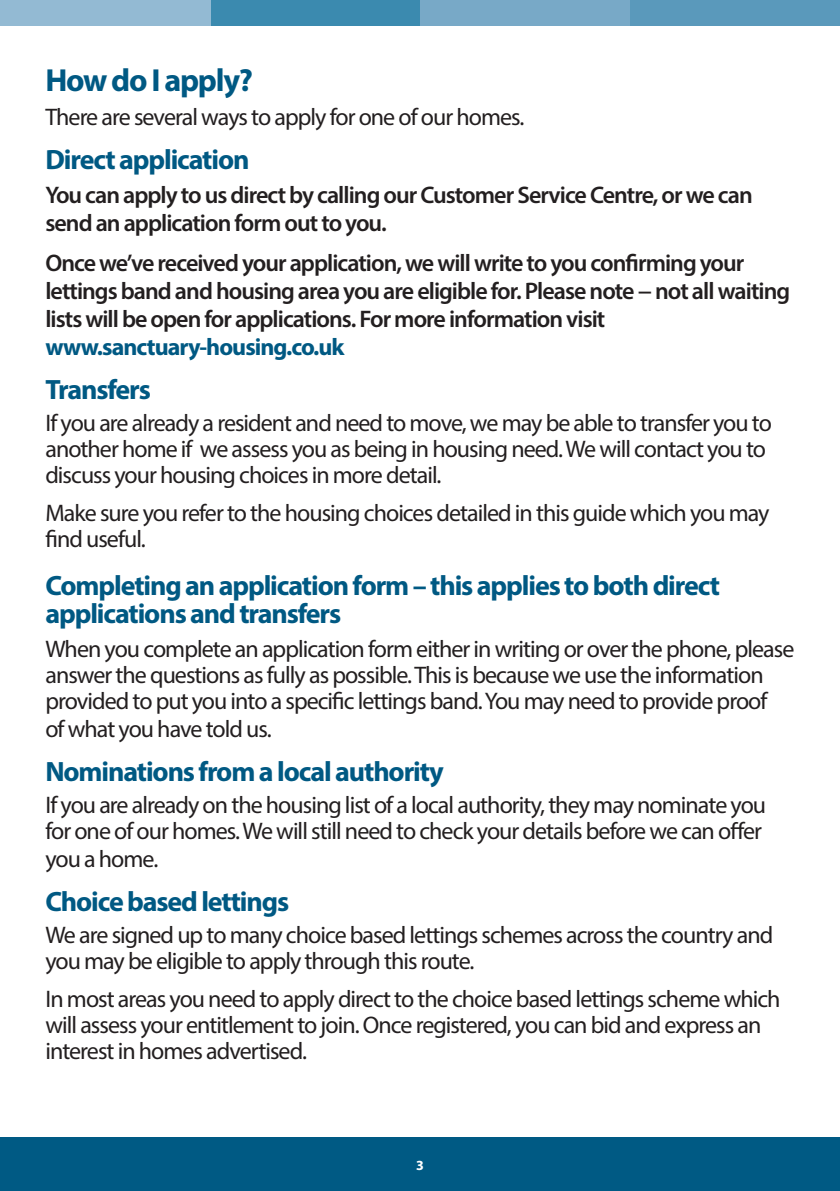
<style>
.page{position:relative;width:840px;height:1191px;background:#fff}
.page>*{position:absolute;margin:0;border:0;box-sizing:border-box;transform-origin:0 0}
.t1{font:700 32px "Myriad Pro";letter-spacing:-.04em;color:#005983}
.t2{font:700 28px/28px "Myriad Pro";letter-spacing:-.04em;color:#005983}
.t3{font:24px/26px "Myriad Pro";letter-spacing:-.04em;color:#231f20}
.t4{font:600 24px/28px "Myriad Pro";letter-spacing:-.04em;color:#231f20}
.t5{font:700 14px "Myriad Pro";color:#fff}
.s1{font-weight:700;color:#005983}
</style>
<div class="page">
<div style="left:0;top:1137px;width:839px;height:54px;background:#005a84"></div>
<div style="left:210px;top:0;width:210px;height:26px;background:#3b8aaf"></div>
<div style="left:0;top:0;width:210px;height:26px;background:#93bad3"></div>
<div style="left:420px;top:0;width:209px;height:26px;background:#78a9c7"></div>
<div style="left:629px;top:0;width:210px;height:26px;background:#5a99bb"></div>
<p class="t1" style="left:45px;top:59px;width:209px">How do I apply?</p>
<p class="t3" style="left:45px;top:103px;width:480px">There are several ways to apply for one of our homes.</p>
<p class="t2" style="left:45px;top:144px;width:205px">Direct application</p>
<p class="t4" style="left:45px;top:180px;width:708px">You can apply to us direct by calling our Customer Service Centre, or we can send an application form out to you.</p>
<p class="t4" style="left:45px;top:248px;width:745px">Once we’ve received your application, we will write to you confirming your lettings band and housing area you are eligible for. Please note − not all waiting lists will be open for applications. For more information visit <span class="s1">www.sanctuary-housing.co.uk</span></p>
<p class="t2" style="left:45px;top:374px;width:107px">Transfers</p>
<p class="t3" style="left:45px;top:409px;width:727px">If you are already a resident and need to move, we may be able to transfer you to another home if we assess you as being in housing need. We will contact you to discuss your housing choices in more detail.</p>
<p class="t3" style="left:45px;top:499px;width:725px">Make sure you refer to the housing choices detailed in this guide which you may find useful.</p>
<p class="t2" style="left:45px;top:570px;width:675px">Completing an application form – this applies to both direct applications and transfers</p>
<p class="t3" style="left:45px;top:635px;width:750px;line-height:26.6px">When you complete an application form either in writing or over the phone, please answer the questions as fully as possible. This is because we use the information provided to put you into a specific lettings band. You may need to provide proof<br>of what you have told us.</p>
<p class="t2" style="left:45px;top:756px;width:399px">Nominations from a local authority</p>
<p class="t3" style="left:45px;top:791px;width:721px;line-height:27px">If you are already on the housing list of a local authority, they may nominate you for one of our homes. We will still need to check your details before we can offer you a home.</p>
<p class="t2" style="left:45px;top:886px;width:245px">Choice based lettings</p>
<p class="t3" style="left:45px;top:921px;width:729px">We are signed up to many choice based lettings schemes across the country and you may be eligible to apply through this route.</p>
<p class="t3" style="left:45px;top:985px;width:736px">In most areas you need to apply direct to the choice based lettings scheme which will assess your entitlement to join. Once registered, you can bid and express an interest in homes advertised.</p>
<p class="t5" style="left:416px;top:1155px;width:9px">3</p>
</div>
